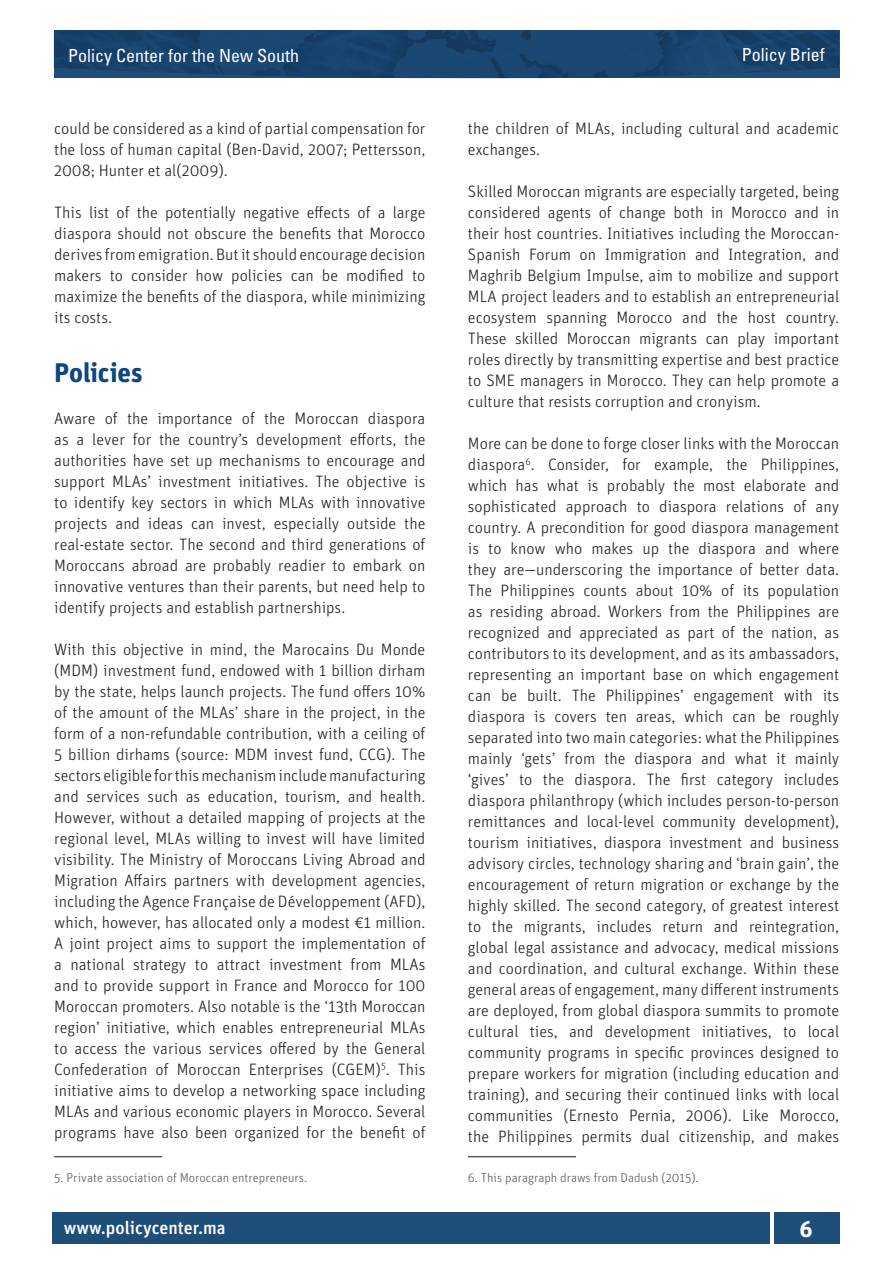
<style>
.page{position:relative;width:893px;height:1263px;background:#fff}
.page>*{position:absolute;margin:0;border:0;box-sizing:border-box;transform-origin:0 0}
.G__Titre{font:700 27px "Unit Pro";letter-spacing:-.005em;color:#0f467f}
.t1{font:700 22.5px "Unit Pro";color:#fff}
.t2{font:condensed 18px "Univers LT Std";color:#fff}
.t3{font:500 18px "Unit Pro";color:#fff}
.Texte{font:300 16.5px/21px "Unit Pro";color:#231f20;text-align:justify}
.FootNote{font:300 12.75px "Unit Pro";color:#59585c}
</style>
<div class="page">
<div style="left:52px;top:1212px;width:718px;height:31px;background:#1f4e79"></div>
<div style="left:774px;top:1212px;width:65px;height:31px;background:#1f4e79"></div>
<img style="left:54px;top:30px;width:785px;height:49px">
<hr style="left:54px;top:1156px;width:108px;height:1px;background:#59585c">
<hr style="left:468px;top:1156px;width:108px;height:1px;background:#59585c">
<p class="t2" style="left:68px;top:44px;width:232px">Policy Center for the New South</p>
<p class="t2" style="left:742px;top:43px;width:84px">Policy Brief</p>
<p class="Texte" style="left:54px;top:118px;width:373px">could be considered as a kind of partial compensation for the loss of human capital (Ben-David, 2007; Pettersson, 2008; Hunter et al(2009).</p>
<p class="Texte" style="left:54px;top:202px;width:373px">This list of the potentially negative effects of a large diaspora should not obscure the benefits that Morocco derives from emigration. But it should encourage decision makers to consider how policies can be modified to maximize the benefits of the diaspora, while minimizing its costs.</p>
<p class="G__Titre" style="left:54px;top:355px;width:90px">Policies</p>
<p class="Texte" style="left:54px;top:408px;width:373px">Aware of the importance of the Moroccan diaspora as a lever for the country’s development efforts, the authorities have set up mechanisms to encourage and support MLAs’ investment initiatives. The objective is to identify key sectors in which MLAs with innovative projects and ideas can invest, especially outside the real-estate sector. The second and third generations of Moroccans abroad are probably readier to embark on innovative ventures than their parents, but need help to identify projects and establish partnerships.</p>
<p class="Texte" style="left:54px;top:639px;width:373px">With this objective in mind, the Marocains Du Monde (MDM) investment fund, endowed with 1 billion dirham by the state, helps launch projects. The fund offers 10% of the amount of the MLAs’ share in the project, in the form of a non-refundable contribution, with a ceiling of 5 billion dirhams (source: MDM invest fund, CCG). The sectors eligible for this mechanism include manufacturing and services such as education, tourism, and health.<br>However, without a detailed mapping of projects at the regional level, MLAs willing to invest will have limited visibility. The Ministry of Moroccans Living Abroad and Migration Affairs partners with development agencies, including the Agence Française de Développement (AFD), which, however, has allocated only a modest €1 million.<br>A joint project aims to support the implementation of a national strategy to attract investment from MLAs and to provide support in France and Morocco for 100<br>Moroccan promoters. Also notable is the ‘13th Moroccan region’ initiative, which enables entrepreneurial MLAs to access the various services offered by the General Confederation of Moroccan Enterprises (CGEM)<sup>5</sup>. This initiative aims to develop a networking space including MLAs and various economic players in Morocco. Several programs have also been organized for the benefit of</p>
<p class="FootNote" style="left:54px;top:1170px;width:254px">5. Private association of Moroccan entrepreneurs.</p>
<p class="Texte" style="left:468px;top:118px;width:373px">the children of MLAs, including cultural and academic exchanges.</p>
<p class="Texte" style="left:468px;top:181px;width:373px">Skilled Moroccan migrants are especially targeted, being considered agents of change both in Morocco and in their host countries. Initiatives including the Moroccan-Spanish Forum on Immigration and Integration, and Maghrib Belgium Impulse, aim to mobilize and support MLA project leaders and to establish an entrepreneurial ecosystem spanning Morocco and the host country.<br>These skilled Moroccan migrants can play important roles directly by transmitting expertise and best practice to SME managers in Morocco. They can help promote a culture that resists corruption and cronyism.</p>
<p class="Texte" style="left:468px;top:433px;width:373px">More can be done to forge closer links with the Moroccan diaspora<sup>6</sup>. Consider, for example, the Philippines, which has what is probably the most elaborate and sophisticated approach to diaspora relations of any country. A precondition for good diaspora management is to know who makes up the diaspora and where they are—underscoring the importance of better data.<br>The Philippines counts about 10% of its population as residing abroad. Workers from the Philippines are recognized and appreciated as part of the nation, as contributors to its development, and as its ambassadors, representing an important base on which engagement can be built. The Philippines’ engagement with its diaspora is covers ten areas, which can be roughly separated into two main categories: what the Philippines mainly ‘gets’ from the diaspora and what it mainly ‘gives’ to the diaspora. The first category includes diaspora philanthropy (which includes person-to-person remittances and local-level community development), tourism initiatives, diaspora investment and business advisory circles, technology sharing and ‘brain gain’, the encouragement of return migration or exchange by the highly skilled. The second category, of greatest interest to the migrants, includes return and reintegration, global legal assistance and advocacy, medical missions and coordination, and cultural exchange. Within these general areas of engagement, many different instruments are deployed, from global diaspora summits to promote cultural ties, and development initiatives, to local community programs in specific provinces designed to prepare workers for migration (including education and training), and securing their continued links with local communities (Ernesto Pernia, 2006). Like Morocco, the Philippines permits dual citizenship, and makes</p>
<p class="FootNote" style="left:468px;top:1170px;width:232px">6. This paragraph draws from Dadush (2015).</p>
<p class="t3" style="left:64px;top:1216px;width:164px">www.policycenter.ma</p>
<h2 class="t1" style="left:799px;top:1214px;width:15px">6</h2>
</div>
